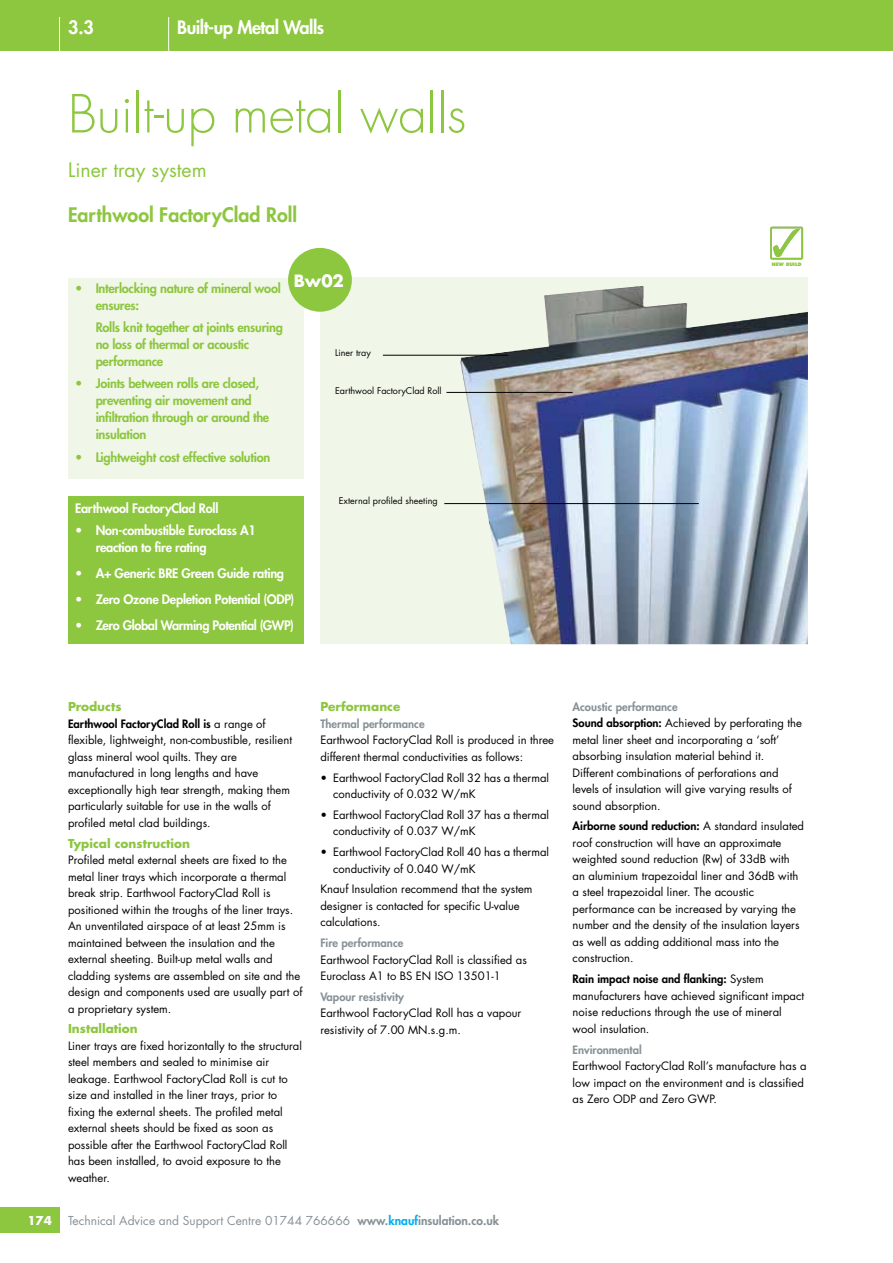
<style>
.page{position:relative;width:893px;height:1263px;background:#fff}
.page>*{position:absolute;margin:0;border:0;box-sizing:border-box;transform-origin:0 0}
.t1{font:300 51px "Futura LT";color:#8dc63f}
.t2{font:800 19.5px "Futura LT";color:#8dc63f}
.t3{font:19.5px "Futura LT";color:#8dc63f}
.t4{font:800 18px "Futura LT";letter-spacing:-.025em;color:#fff}
.t5{font:700 16.5px "Futura LT";color:#fff}
.t6{font:800 12.75px/17.2px "Futura LT";letter-spacing:-.02em;color:#8dc63f}
.t7{font:800 12.75px/17.2px "Futura LT";letter-spacing:-.02em;color:#fff}
.t8{font:12px "Futura LT";color:#869197}
.t9{font:700 12px "Futura LT";color:#8dc63f}
.t10{font:700 12px "Futura LT";color:#fff}
.t11{font:11.25px/16.5px "Futura LT";color:#000}
.t12{font:800 11.25px "Futura LT";color:#869197}
.t13{font:9px "Futura LT";color:#000}
.t14{font:800 4.65px "Futura LT";color:#8dc63f}
.s1{font-weight:800}
.s2{font-weight:800;color:#00aeef}
.s3{font-weight:800;color:#869197}
</style>
<div class="page">
<div style="left:0;top:1208px;width:60px;height:25px;background:#8dc63f"></div>
<div style="left:0;top:0;width:893px;height:51px;background:#8dc63f"></div>
<hr style="left:168px;top:17px;width:1px;height:34px;background:#fff">
<hr style="left:59px;top:17px;width:1px;height:34px;background:#fff">
<div style="left:68px;top:496px;width:236px;height:148px;background:#8dc63f"></div>
<div style="left:68px;top:278px;width:236px;height:200px;background:#f0f7e8"></div>
<div style="left:320px;top:278px;width:488px;height:366px;background:#f0f7e8"></div>
<img style="left:460px;top:286px;width:348px;height:358px">
<hr style="left:444px;top:503px;width:255px;height:1px;background:#000">
<hr style="left:383px;top:355px;width:125px;height:1px;background:#000">
<hr style="left:446px;top:392px;width:127px;height:1px;background:#000">
<div style="left:288px;top:248px;width:64px;height:64px;background:#8dc63f;border-radius:50%"></div>
<div style="left:770px;top:227px;width:33px;height:33px;border:2px solid #8dc63f"></div>
<svg style="left:773px;top:229px;width:27px;height:28px"></svg>
<h3 class="t4" style="left:68px;top:15px;width:28px">3.3</h3>
<h3 class="t4" style="left:177px;top:15px;width:149px">Built-up Metal Walls</h3>
<h1 class="t1" style="left:68px;top:83px;width:400px">Built-up metal walls</h1>
<h2 class="t3" style="left:68px;top:158px;width:140px">Liner tray system</h2>
<h2 class="t2" style="left:68px;top:202px;width:230px">Earthwool FactoryClad Roll</h2>
<h3 class="t5" style="left:294px;top:270px;width:52px">Bw02</h3>
<p class="t6" style="left:96px;top:279px;width:187px;text-indent:-21px">• Interlocking nature of mineral wool ensures:</p>
<p class="t6" style="left:96px;top:318px;width:189px">Rolls knit together at joints ensuring no loss of thermal or acoustic performance</p>
<p class="t6" style="left:96px;top:374px;width:175px;text-indent:-21px">• Joints between rolls are closed, preventing air movement and infiltration through or around the insulation</p>
<p class="t6" style="left:75px;top:448px;width:197px">• Lightweight cost effective solution</p>
<p class="t7" style="left:75px;top:500px;width:145px">Earthwool FactoryClad Roll</p>
<p class="t7" style="left:96px;top:521px;width:162px;text-indent:-21px">• Non-combustible Euroclass A1 reaction to fire rating</p>
<p class="t7" style="left:75px;top:564px;width:211px">• A+ Generic BRE Green Guide rating</p>
<p class="t7" style="left:75px;top:590px;width:221px">• Zero Ozone Depletion Potential (ODP)</p>
<p class="t7" style="left:75px;top:616px;width:220px">• Zero Global Warming Potential (GWP)</p>
<p class="t13" style="left:335px;top:347px;width:37px">Liner tray</p>
<p class="t13" style="left:335px;top:385px;width:108px">Earthwool FactoryClad Roll</p>
<p class="t13" style="left:339px;top:495px;width:100px">External profiled sheeting</p>
<p class="t14" style="left:772px;top:261px;width:31px">NEW BUILD</p>
<p class="t9" style="left:68px;top:699px;width:55px">Products</p>
<p class="t11" style="left:68px;top:715px;width:226px"><span class="s1">Earthwool FactoryClad Roll is</span> a range of flexible, lightweight, non-combustible, resilient glass mineral wool quilts. They are manufactured in long lengths and have exceptionally high tear strength, making them particularly suitable for use in the walls of profiled metal clad buildings.</p>
<p class="t9" style="left:68px;top:835px;width:123px">Typical construction</p>
<p class="t11" style="left:68px;top:852px;width:236px">Profiled metal external sheets are fixed to the metal liner trays which incorporate a thermal break strip. Earthwool FactoryClad Roll is positioned within the troughs of the liner trays.<br>An unventilated airspace of at least 25mm is maintained between the insulation and the external sheeting. Built-up metal walls and cladding systems are assembled on site and the design and components used are usually part of a proprietary system.</p>
<p class="t9" style="left:68px;top:1021px;width:71px">Installation</p>
<p class="t11" style="left:68px;top:1037px;width:235px">Liner trays are fixed horizontally to the structural steel members and sealed to minimise air leakage. Earthwool FactoryClad Roll is cut to size and installed in the liner trays, prior to fixing the external sheets. The profiled metal external sheets should be fixed as soon as possible after the Earthwool FactoryClad Roll has been installed, to avoid exposure to the weather.</p>
<p class="t9" style="left:320px;top:699px;width:82px">Performance</p>
<p class="t12" style="left:320px;top:716px;width:106px">Thermal performance</p>
<p class="t11" style="left:320px;top:732px;width:235px">Earthwool FactoryClad Roll is produced in three different thermal conductivities as follows:</p>
<p class="t11" style="left:333px;top:769px;width:217px;text-indent:-13px">• Earthwool FactoryClad Roll 32 has a thermal conductivity of 0.032 W/mK</p>
<p class="t11" style="left:333px;top:806px;width:217px;text-indent:-13px">• Earthwool FactoryClad Roll 37 has a thermal conductivity of 0.037 W/mK</p>
<p class="t11" style="left:333px;top:844px;width:217px;text-indent:-13px">• Earthwool FactoryClad Roll 40 has a thermal conductivity of 0.040 W/mK</p>
<p class="t11" style="left:320px;top:881px;width:214px">Knauf Insulation recommend that the system designer is contacted for specific U-value calculations.</p>
<p class="t12" style="left:320px;top:935px;width:85px">Fire performance</p>
<p class="t11" style="left:320px;top:951px;width:208px">Earthwool FactoryClad Roll is classified as<br>Euroclass A1 to BS EN ISO 13501-1</p>
<p class="t12" style="left:320px;top:989px;width:85px">Vapour resistivity</p>
<p class="t11" style="left:320px;top:1005px;width:202px">Earthwool FactoryClad Roll has a vapour resistivity of 7.00 MN.s.g.m.</p>
<p class="t10" style="left:27px;top:1213px;width:26px">174</p>
<p class="t8" style="left:68px;top:1213px;width:433px">Technical Advice and Support Centre 01744 766666 <span class="s1">www.</span><span class="s2">knauf</span><span class="s1">insulation.co.uk</span></p>
<p class="t11" style="left:573px;top:698px;width:231px"><span class="s3">Acoustic performance<br></span><span class="s1">Sound absorption:</span> Achieved by perforating the metal liner sheet and incorporating a ‘soft’ absorbing insulation material behind it.<br>Different combinations of perforations and levels of insulation will give varying results of sound absorption.</p>
<p class="t11" style="left:573px;top:818px;width:233px"><span class="s1">Airborne sound reduction:</span> A standard insulated roof construction will have an approximate weighted sound reduction (Rw) of 33dB with an aluminium trapezoidal liner and 36dB with a steel trapezoidal liner. The acoustic performance can be increased by varying the number and the density of the insulation layers as well as adding additional mass into the construction.</p>
<p class="t11" style="left:573px;top:971px;width:233px"><span class="s1">Rain impact noise and flanking:</span> System manufacturers have achieved significant impact noise reductions through the use of mineral wool insulation.</p>
<p class="t12" style="left:573px;top:1042px;width:71px">Environmental</p>
<p class="t11" style="left:573px;top:1058px;width:235px">Earthwool FactoryClad Roll’s manufacture has a low impact on the environment and is classified as Zero ODP and Zero GWP.</p>
</div>
